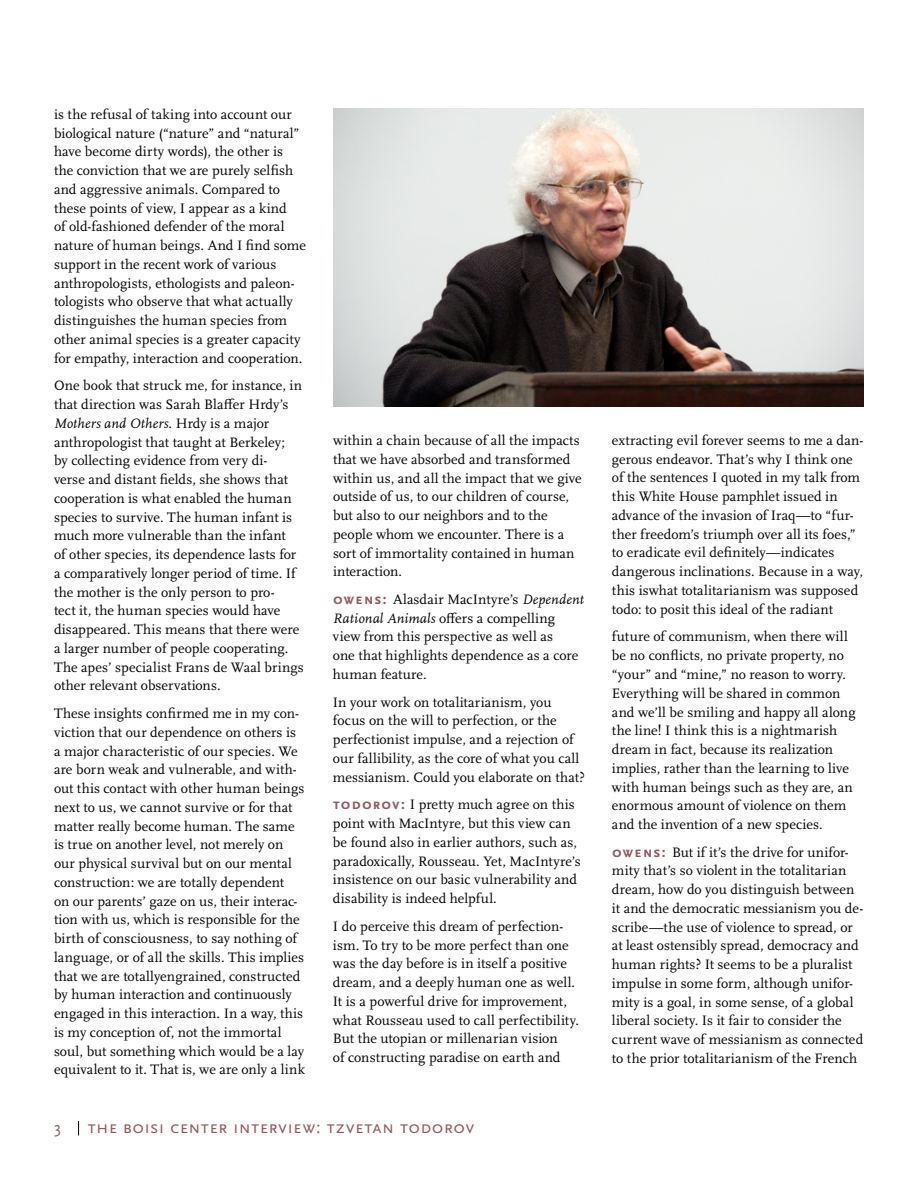
<style>
.page{position:relative;width:918px;height:1188px;background:#fff}
.page>*{position:absolute;margin:0;border:0;box-sizing:border-box;transform-origin:0 0}
.t1{font:18px "Scala Sans OT";letter-spacing:.02em;color:#94575e}
.t2{font:16.5px "Scala Sans OT";color:#94575e}
.t3{font:14.25px/18.8px "Scala OT";letter-spacing:.01em;color:#000}
.s1{font-style:italic}
.s2{font-family:"Scala Sans OT";font-weight:700;font-size:15px;color:#94575e}
</style>
<div class="page">
<svg style="left:78px;top:1121px;width:1px;height:15px"></svg>
<img style="left:333px;top:108px;width:531px;height:299px">
<p class="t3" style="left:54px;top:105px;width:254px">is the refusal of taking into account our biological nature (“nature” and “natural” have become dirty words), the other is<br>the conviction that we are purely selfish and aggressive animals. Compared to these points of view, I appear as a kind<br>of old-fashioned defender of the moral nature of human beings. And I find some support in the recent work of various anthropologists, ethologists and paleon&shy;tologists who observe that what actually distinguishes the human species from other animal species is a greater capacity for empathy, interaction and cooperation.</p>
<p class="t3" style="left:54px;top:377px;width:251px">One book that struck me, for instance, in that direction was Sarah Blaffer Hrdy’s <span class="s1">Mothers and Others</span>. Hrdy is a major anthropologist that taught at Berkeley;<br>by collecting evidence from very di-<br>verse and distant fields, she shows that cooperation is what enabled the human species to survive. The human infant is much more vulnerable than the infant<br>of other species, its dependence lasts for a comparatively longer period of time. If the mother is the only person to pro-<br>tect it, the human species would have disappeared. This means that there were a larger number of people cooperating.<br>The apes’ specialist Frans de Waal brings other relevant observations.</p>
<p class="t3" style="left:54px;top:704px;width:253px">These insights confirmed me in my con&shy;viction that our dependence on others is a major characteristic of our species. We are born weak and vulnerable, and with&shy;out this contact with other human beings next to us, we cannot survive or for that matter really become human. The same is true on another level, not merely on our physical survival but on our mental construction: we are totally dependent<br>on our parents’ gaze on us, their interac&shy;tion with us, which is responsible for the birth of consciousness, to say nothing of language, or of all the skills. This implies that we are totallyengrained, constructed by human interaction and continuously engaged in this interaction. In a way, this is my conception of, not the immortal soul, but something which would be a lay equivalent to it. That is, we are only a link</p>
<p class="t3" style="left:333px;top:431px;width:250px">within a chain because of all the impacts that we have absorbed and transformed within us, and all the impact that we give outside of us, to our children of course, but also to our neighbors and to the people whom we encounter. There is a sort of immortality contained in human interaction.</p>
<p class="t3" style="left:333px;top:590px;width:252px"><span class="s2">owens:</span> Alasdair MacIntyre’s <span class="s1">Dependent Rational Animals</span> offers a compelling view from this perspective as well as<br>one that highlights dependence as a core human feature.</p>
<p class="t3" style="left:333px;top:693px;width:253px">In your work on totalitarianism, you focus on the will to perfection, or the perfectionist impulse, and a rejection of our fallibility, as the core of what you call messianism. Could you elaborate on that?</p>
<p class="t3" style="left:333px;top:796px;width:249px"><span class="s2">todorov:</span> I pretty much agree on this point with MacIntyre, but this view can be found also in earlier authors, such as, paradoxically, Rousseau. Yet, MacIntyre’s insistence on our basic vulnerability and disability is indeed helpful.</p>
<p class="t3" style="left:333px;top:917px;width:247px">I do perceive this dream of perfection&shy;ism. To try to be more perfect than one was the day before is in itself a positive dream, and a deeply human one as well.<br>It is a powerful drive for improvement, what Rousseau used to call perfectibility.<br>But the utopian or millenarian vision<br>of constructing paradise on earth and</p>
<p class="t2" style="left:54px;top:1119px;width:9px">3</p>
<p class="t1" style="left:88px;top:1118px;width:388px">the boisi center interview: tzvetan todorov</p>
<p class="t3" style="left:612px;top:431px;width:253px">extracting evil forever seems to me a dan&shy;gerous endeavor. That’s why I think one of the sentences I quoted in my talk from this White House pamphlet issued in advance of the invasion of Iraq—to “fur&shy;ther freedom’s triumph over all its foes,” to eradicate evil definitely—indicates dangerous inclinations. Because in a way, this iswhat totalitarianism was supposed todo: to posit this ideal of the radiant</p>
<p class="t3" style="left:612px;top:628px;width:245px">future of communism, when there will be no conflicts, no private property, no “your” and “mine,” no reason to worry.<br>Everything will be shared in common and we’ll be smiling and happy all along the line! I think this is a nightmarish dream in fact, because its realization implies, rather than the learning to live with human beings such as they are, an enormous amount of violence on them and the invention of a new species.</p>
<p class="t3" style="left:612px;top:843px;width:253px"><span class="s2">owens:</span> But if it’s the drive for unifor&shy;mity that’s so violent in the totalitarian dream, how do you distinguish between it and the democratic messianism you de&shy;scribe—the use of violence to spread, or at least ostensibly spread, democracy and human rights? It seems to be a pluralist impulse in some form, although unifor&shy;mity is a goal, in some sense, of a global liberal society. Is it fair to consider the current wave of messianism as connected to the prior totalitarianism of the French</p>
</div>
